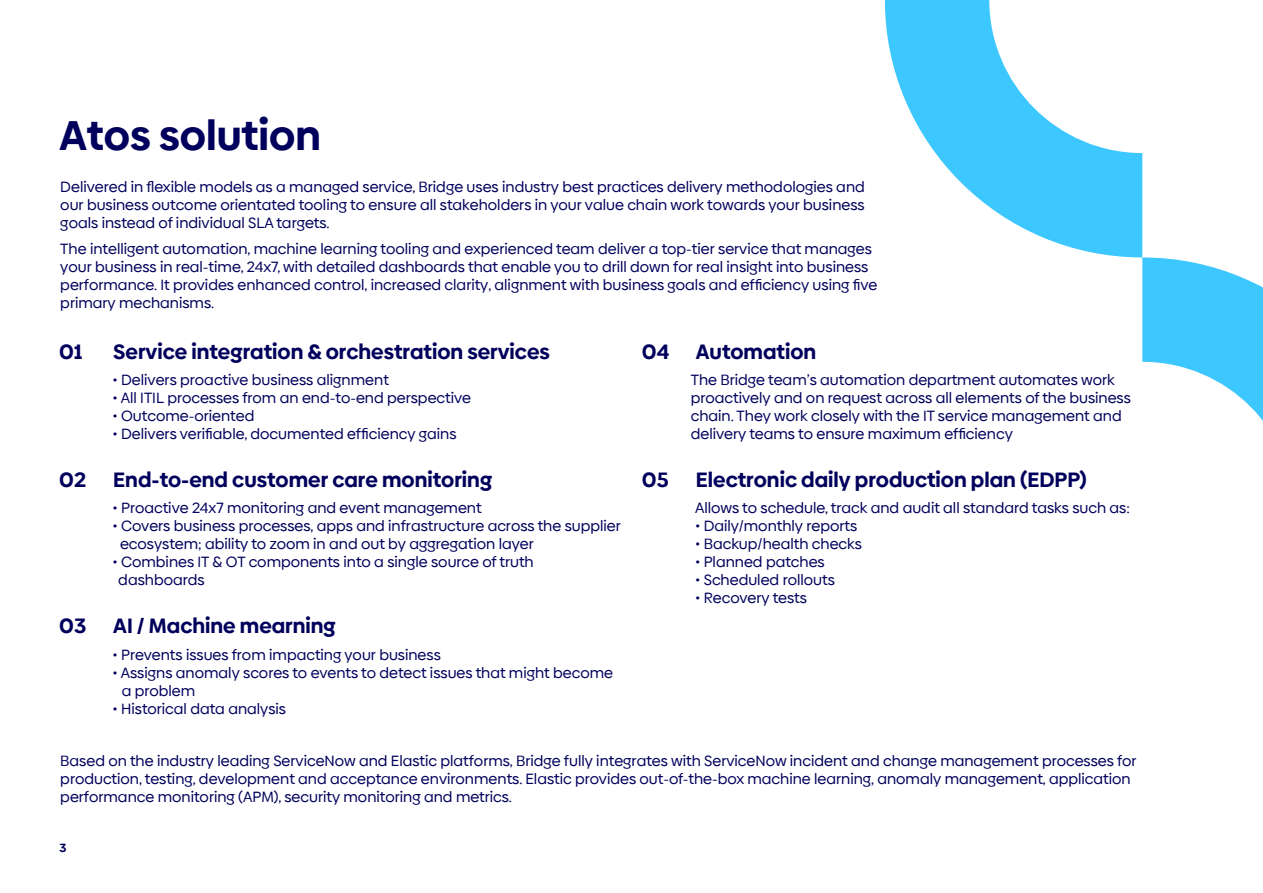
<style>
.page{position:relative;width:1263px;height:893px;background:#fff}
.page>*{position:absolute;margin:0;border:0;box-sizing:border-box;transform-origin:0 0}
.t1{font:700 42px "Biennale";color:#00005c}
.t2{font:700 21px "Biennale";color:#00005c}
.t3{font:15px/18px "Biennale";color:#00005c}
.t4{font:700 12px "Biennale";color:#00005c}
</style>
<div class="page">
<svg style="left:1142px;top:257px;width:121px;height:164px"></svg>
<svg style="left:885px;top:0;width:257px;height:257px;fill:#3dc7ff"></svg>
<h1 class="t1" style="left:60px;top:109px;width:263px">Atos solution</h1>
<p class="t3" style="left:60px;top:178px;width:806px;text-align:justify">Delivered in flexible models as a managed service, Bridge uses industry best practices delivery methodologies and our business outcome orientated tooling to ensure all stakeholders in your value chain work towards your business goals instead of individual SLA targets.</p>
<p class="t3" style="left:60px;top:240px;width:818px">The intelligent automation, machine learning tooling and experienced team deliver a top-tier service that manages your business in real-time, 24x7, with detailed dashboards that enable you to drill down for real insight into business performance. It provides enhanced control, increased clarity, alignment with business goals and efficiency using five primary mechanisms.</p>
<h2 class="t2" style="left:59px;top:338px;width:25px">01</h2>
<h2 class="t2" style="left:113px;top:338px;width:438px">Service integration &amp; orchestration services</h2>
<p class="t3" style="left:112px;top:371px;width:278px">• Delivers proactive business alignment</p>
<p class="t3" style="left:112px;top:389px;width:360px">• All ITIL processes from an end-to-end perspective</p>
<p class="t3" style="left:112px;top:407px;width:143px">• Outcome-oriented</p>
<p class="t3" style="left:112px;top:425px;width:346px">• Delivers verifiable, documented efficiency gains</p>
<h2 class="t2" style="left:59px;top:466px;width:28px">02</h2>
<h2 class="t2" style="left:113px;top:466px;width:380px">End-to-end customer care monitoring</h2>
<p class="t3" style="left:112px;top:499px;width:371px">• Proactive 24x7 monitoring and event management</p>
<p class="t3" style="left:120px;top:517px;width:502px;text-indent:-8px">• Covers business processes, apps and infrastructure across the supplier ecosystem; ability to zoom in and out by aggregation layer</p>
<p class="t3" style="left:118px;top:553px;width:417px;text-indent:-6px">• Combines IT &amp; OT components into a single source of truth dashboards</p>
<h2 class="t2" style="left:59px;top:612px;width:29px">03</h2>
<h2 class="t2" style="left:113px;top:612px;width:224px">AI / Machine mearning</h2>
<p class="t3" style="left:112px;top:645px;width:330px">• Prevents issues from impacting your business</p>
<p class="t3" style="left:122px;top:663px;width:493px;text-indent:-9px">• Assigns anomaly scores to events to detect issues that might become a problem</p>
<p class="t3" style="left:112px;top:699px;width:175px">• Historical data analysis</p>
<h2 class="t2" style="left:642px;top:338px;width:29px">04</h2>
<h2 class="t2" style="left:696px;top:338px;width:122px">Automation</h2>
<p class="t3" style="left:691px;top:371px;width:442px">The Bridge team’s automation department automates work proactively and on request across all elements of the business chain. They work closely with the IT service management and delivery teams to ensure maximum efficiency</p>
<h2 class="t2" style="left:642px;top:466px;width:28px">05</h2>
<h2 class="t2" style="left:696px;top:466px;width:392px">Electronic daily production plan (EDPP)</h2>
<p class="t3" style="left:695px;top:499px;width:436px">Allows to schedule, track and audit all standard tasks such as:</p>
<p class="t3" style="left:695px;top:517px;width:164px">• Daily/monthly reports</p>
<p class="t3" style="left:695px;top:535px;width:168px">• Backup/health checks</p>
<p class="t3" style="left:695px;top:553px;width:131px">• Planned patches</p>
<p class="t3" style="left:695px;top:571px;width:141px">• Scheduled rollouts</p>
<p class="t3" style="left:695px;top:589px;width:113px">• Recovery tests</p>
<p class="t3" style="left:60px;top:752px;width:1078px">Based on the industry leading ServiceNow and Elastic platforms, Bridge fully integrates with ServiceNow incident and change management processes for production, testing, development and acceptance environments. Elastic provides out-of-the-box machine learning, anomaly management, application performance monitoring (APM), security monitoring and metrics.</p>
<p class="t4" style="left:60px;top:840px;width:9px">3</p>
</div>
